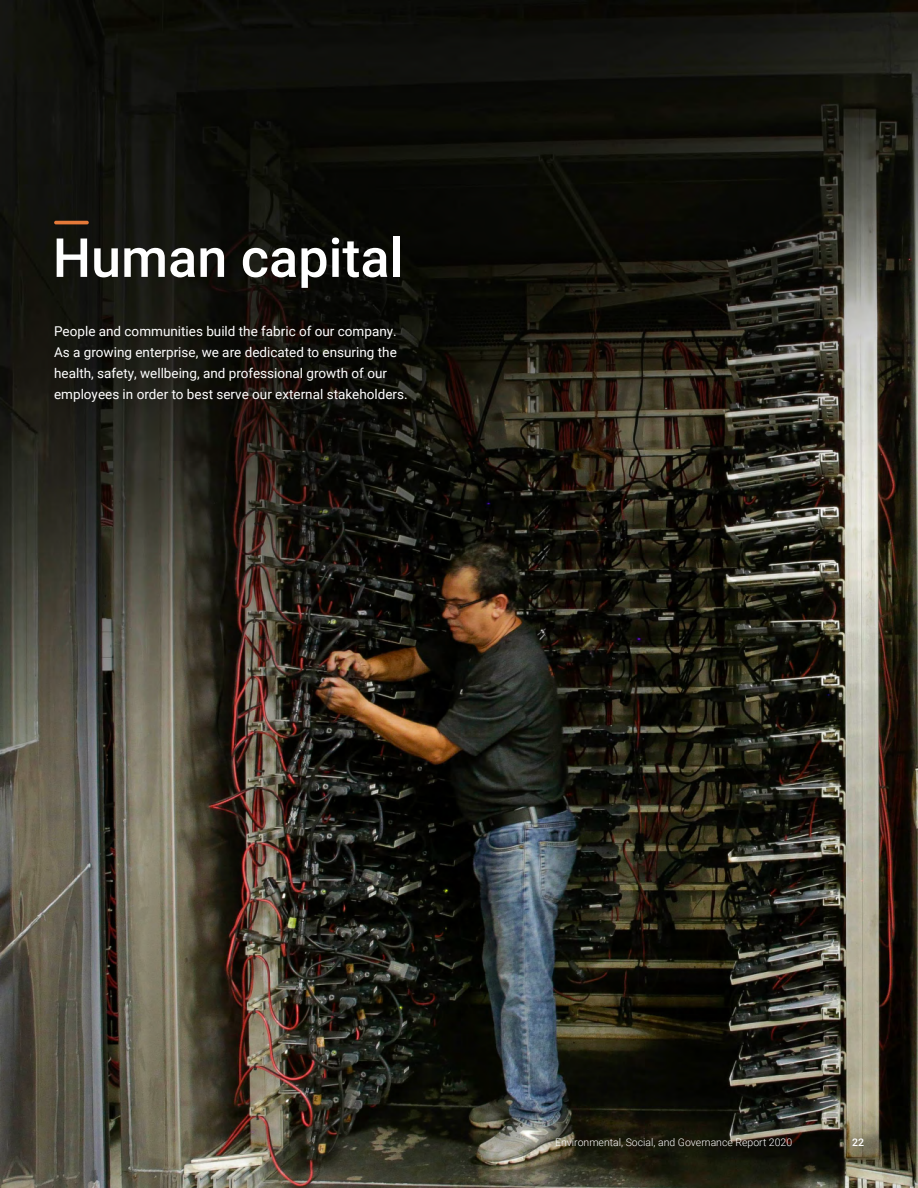
<style>
.page{position:relative;width:918px;height:1188px;background:#fff}
.page>*{position:absolute;margin:0;border:0;box-sizing:border-box;transform-origin:0 0}
.t1{font:500 54px "Roboto";color:#fff}
.t2{font:13.5px/21px "Roboto";color:#fff}
.t3{font:300 10.5px "Roboto";color:#fff}
.t4{font:500 10.5px "Roboto";color:#fff}
</style>
<div class="page">
<img style="left:0;top:0;width:918px;height:1188px">
<hr style="left:54px;top:221px;width:35px;height:3px;background:#e57939;border-radius:2px">
<h1 class="t1" style="left:53px;top:220px;width:352px">Human capital</h1>
<p class="t2" style="left:54px;top:320px;width:355px">People and communities build the fabric of our company.<br>As a growing enterprise, we are dedicated to ensuring the health, safety, wellbeing, and professional growth of our employees in order to best serve our external stakeholders.</p>
<p class="t3" style="left:555px;top:1135px;width:239px">Environmental, Social, and Governance Report 2020</p>
<p class="t4" style="left:852px;top:1135px;width:13px">22</p>
</div>
